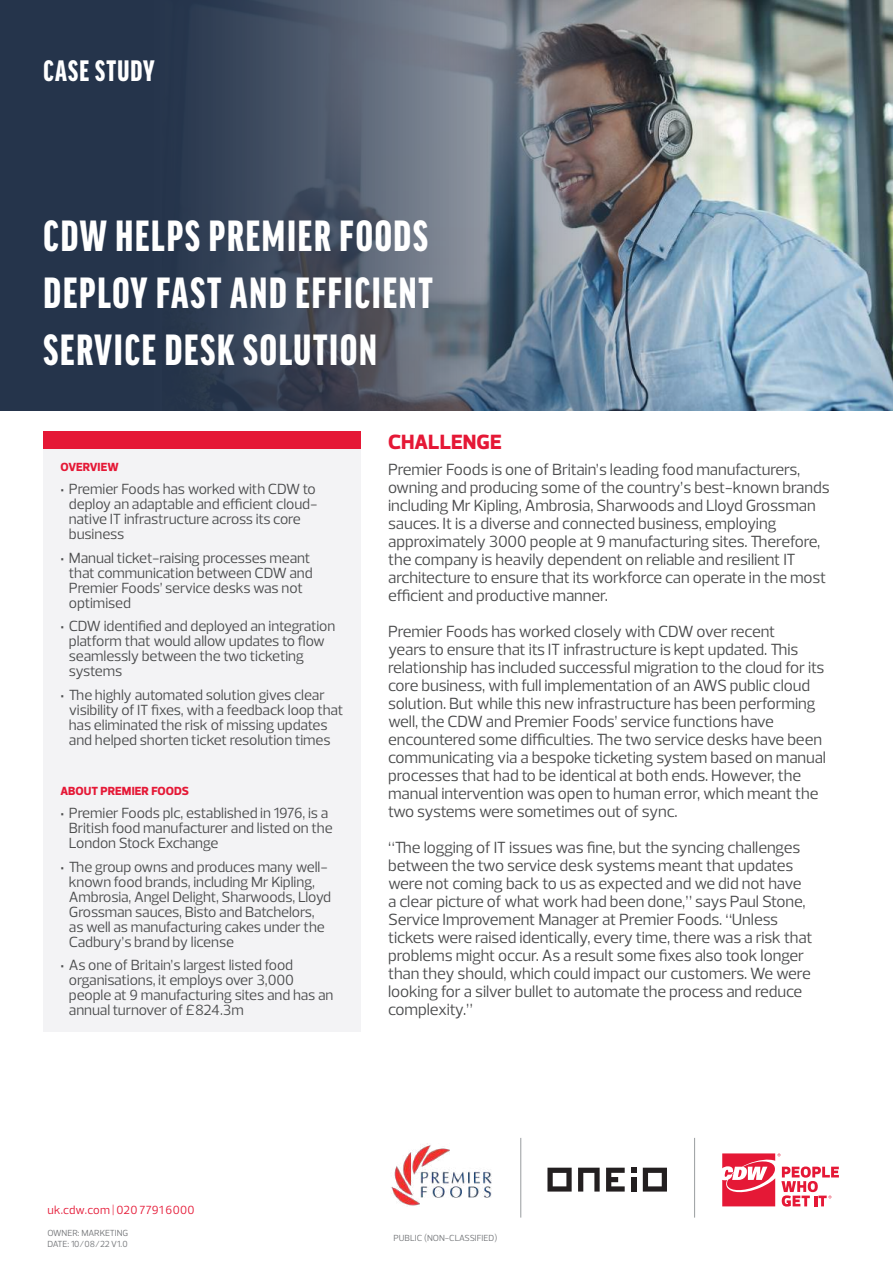
<style>
.page{position:relative;width:893px;height:1263px;background:#fff}
.page>*{position:absolute;margin:0;border:0;box-sizing:border-box;transform-origin:0 0}
.t1{font:900 extra-condensed 46.5px/57px "Good Headline Pro";letter-spacing:.04em;color:#fff;text-align:justify}
.t2{font:900 extra-condensed 31.5px "Good Headline Pro";letter-spacing:.04em;color:#fff}
.t3{font:700 expanded 21px "Prelo";color:#e51836}
.t4{font:16.5px/18px "Prelo";letter-spacing:-.005em;color:#4b4c4d}
.t5{font:15px/15px "Prelo";letter-spacing:-.005em;color:#4b4c4d}
.t6{font:700 expanded 12px "Prelo";letter-spacing:.005em;color:#e51836}
.t7{font:12px "Prelo";letter-spacing:.015em;color:#e51836}
.t8{font:9px/10.8px "Prelo";letter-spacing:-.01em;color:#76787b}
.s1{font-weight:700}
</style>
<div class="page">
<svg style="left:722px;top:1153px;width:117px;height:53px"></svg>
<hr style="left:694px;top:1138px;width:1px;height:79px;background:#a3a7a9">
<hr style="left:520px;top:1138px;width:1px;height:79px;background:#a3a7a9">
<svg style="left:643px;top:1168px;width:24px;height:23px"></svg>
<div style="left:631px;top:1177px;width:5px;height:14px;background:#231f20"></div>
<svg style="left:631px;top:1168px;width:5px;height:5px"></svg>
<svg style="left:547px;top:1168px;width:25px;height:23px"></svg>
<svg style="left:578px;top:1168px;width:22px;height:23px"></svg>
<svg style="left:606px;top:1168px;width:19px;height:23px"></svg>
<img style="left:391px;top:1145px;width:101px;height:61px">
<div style="left:43px;top:445px;width:317px;height:587px;background:#f3f3f5"></div>
<img style="left:723px;top:0;width:170px;height:410px">
<div style="left:43px;top:431px;width:317px;height:18px;background:#e51836"></div>
<svg style="left:0;top:0;width:723px;height:410px;background:#535f6f"></svg>
<h2 class="t2" style="left:44px;top:56px;width:113px">CASE STUDY</h2>
<h1 class="t1" style="left:44px;top:207px;width:391px">CDW HELPS PREMIER FOODS DEPLOY FAST AND EFFICIENT SERVICE DESK SOLUTION</h1>
<p class="t6" style="left:60px;top:459px;width:60px">OVERVIEW</p>
<p class="t5" style="left:69px;top:482px;width:250px;text-indent:-9px"><span class="s1">•</span> Premier Foods has worked with CDW to deploy an adaptable and efficient cloud&shy;native IT infrastructure across its core business</p>
<p class="t5" style="left:69px;top:550px;width:245px;text-indent:-9px"><span class="s1">•</span> Manual ticket-raising processes meant that communication between CDW and<br>Premier Foods’ service desks was not optimised</p>
<p class="t5" style="left:69px;top:619px;width:268px;text-indent:-9px"><span class="s1">•</span> CDW identified and deployed an integration platform that would allow updates to flow seamlessly between the two ticketing systems</p>
<p class="t5" style="left:69px;top:687px;width:276px;text-indent:-9px"><span class="s1">•</span> The highly automated solution gives clear visibility of IT fixes, with a feedback loop that has eliminated the risk of missing updates and helped shorten ticket resolution times</p>
<p class="t6" style="left:60px;top:783px;width:130px">ABOUT PREMIER FOODS</p>
<p class="t5" style="left:69px;top:806px;width:265px;text-indent:-9px"><span class="s1">•</span> Premier Foods plc, established in 1976, is a<br>British food manufacturer and listed on the<br>London Stock Exchange</p>
<p class="t5" style="left:69px;top:859px;width:264px;text-indent:-9px"><span class="s1">•</span> The group owns and produces many well&shy;known food brands, including Mr Kipling, Ambrosia, Angel Delight, Sharwoods, Lloyd Grossman sauces, Bisto and Batchelors, as well as manufacturing cakes under the Cadbury’s brand by license</p>
<p class="t5" style="left:69px;top:958px;width:266px;text-indent:-9px"><span class="s1">•</span> As one of Britain’s largest listed food organisations, it employs over 3,000 people at 9 manufacturing sites and has an annual turnover of £824.3m</p>
<p class="t3" style="left:388px;top:429px;width:115px">CHALLENGE</p>
<p class="t4" style="left:388px;top:461px;width:443px">Premier Foods is one of Britain’s leading food manufacturers, owning and producing some of the country’s best-known brands including Mr Kipling, Ambrosia, Sharwoods and Lloyd Grossman sauces. It is a diverse and connected business, employing approximately 3000 people at 9 manufacturing sites. Therefore, the company is heavily dependent on reliable and resilient IT architecture to ensure that its workforce can operate in the most efficient and productive manner.</p>
<p class="t4" style="left:388px;top:623px;width:439px">Premier Foods has worked closely with CDW over recent<br>years to ensure that its IT infrastructure is kept updated. This relationship has included successful migration to the cloud for its core business, with full implementation of an AWS public cloud solution. But while this new infrastructure has been performing well, the CDW and Premier Foods’ service functions have encountered some difficulties. The two service desks have been communicating via a bespoke ticketing system based on manual processes that had to be identical at both ends. However, the manual intervention was open to human error, which meant the two systems were sometimes out of sync.</p>
<p class="t4" style="left:388px;top:839px;width:426px">“The logging of IT issues was fine, but the syncing challenges between the two service desk systems meant that updates were not coming back to us as expected and we did not have a clear picture of what work had been done,” says Paul Stone, Service Improvement Manager at Premier Foods. “Unless tickets were raised identically, every time, there was a risk that problems might occur. As a result some fixes also took longer than they should, which could impact our customers. We were looking for a silver bullet to automate the process and reduce complexity.”</p>
<p class="t7" style="left:47px;top:1203px;width:149px">uk.cdw.com | 020 7791 6000</p>
<p class="t8" style="left:47px;top:1228px;width:82px">OWNER: MARKETING<br>DATE: 10/08/22 V1.0</p>
<p class="t8" style="left:394px;top:1233px;width:105px">PUBLIC (NON-CLASSIFIED)</p>
</div>
